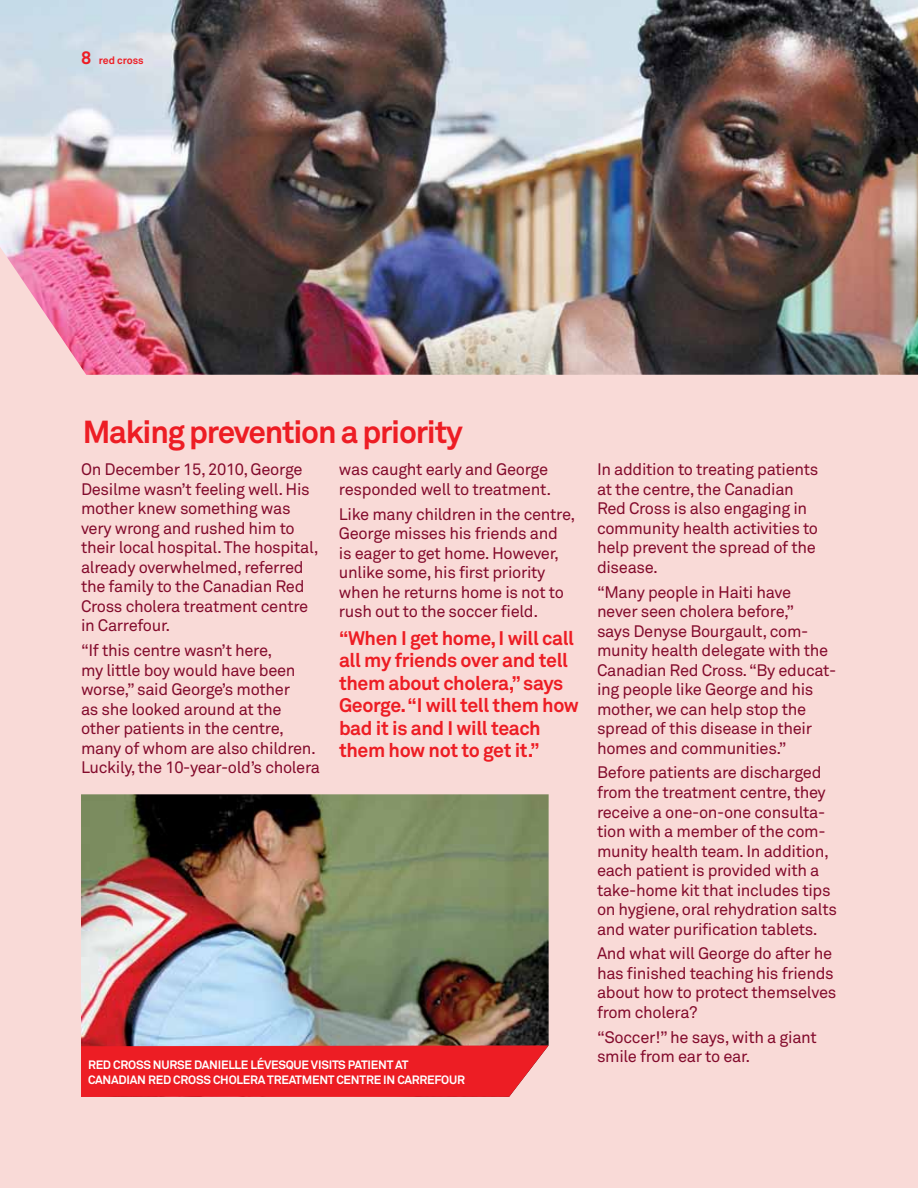
<style>
.page{position:relative;width:918px;height:1188px;background:#fff}
.page>*{position:absolute;margin:0;border:0;box-sizing:border-box;transform-origin:0 0}
.t1{font:700 31.5px "Akkurat Office";letter-spacing:-.04em;color:#ed1d24}
.t2{font:700 19.5px/22.5px "Akkurat Office";letter-spacing:-.02em;color:#ed1d24}
.t3{font:16.5px/19.5px "Akkurat Office";letter-spacing:-.02em;color:#830b2c}
.t4{font:700 12px/15px "Akkurat Office";letter-spacing:-.02em;color:#fff}
.t5{font:700 10.5px "Akkurat Office";color:#ed1d24}
.s1{font-size:18px}
</style>
<div class="page">
<div style="left:0;top:210px;width:918px;height:978px;background:#f9dad7"></div>
<img style="left:0;top:0;width:918px;height:375px">
<img style="left:81px;top:794px;width:468px;height:251px">
<svg style="left:81px;top:1045px;width:468px;height:52px;background:#eb262c"></svg>
<p class="t5" style="left:81px;top:54px;width:64px"><span class="s1">8</span> red cross</p>
<h1 class="t1" style="left:83px;top:413px;width:381px">Making prevention a priority</h1>
<p class="t3" style="left:81px;top:460px;width:239px">On December 15, 2010, George<br>Desilme wasn’t feeling well. His mother knew something was very wrong and rushed him to their local hospital. The hospital, already overwhelmed, referred the family to the Canadian Red<br>Cross cholera treatment centre in Carrefour.</p>
<p class="t3" style="left:81px;top:641px;width:241px">“If this centre wasn’t here,<br>my little boy would have been worse,” said George’s mother<br>as she looked around at the other patients in the centre, many of whom are also children.<br>Luckily, the 10-year-old’s cholera</p>
<p class="t3" style="left:339px;top:460px;width:214px">was caught early and George responded well to treatment.</p>
<p class="t3" style="left:339px;top:505px;width:238px">Like many children in the centre,<br>George misses his friends and<br>is eager to get home. However, unlike some, his first priority when he returns home is not to rush out to the soccer field.</p>
<p class="t2" style="left:339px;top:627px;width:242px">“When I get home, I will call all my friends over and tell them about cholera,” says<br>George. “I will tell them how bad it is and I will teach them how not to get it.”</p>
<p class="t4" style="left:88px;top:1057px;width:378px">Red Cross nurse Danielle Lévesque visits patient at<br>Canadian Red Cross ch olera treatment centre in Carrefour</p>
<p class="t3" style="left:597px;top:460px;width:223px">In addition to treating patients at the centre, the Canadian<br>Red Cross is also engaging in community health activities to help prevent the spread of the disease.</p>
<p class="t3" style="left:597px;top:583px;width:241px">“Many people in Haiti have<br>never seen cholera before,”<br>says Denyse Bourgault, com&shy;munity health delegate with the<br>Canadian Red Cross. “By educat&shy;ing people like George and his mother, we can help stop the spread of this disease in their homes and communities.”</p>
<p class="t3" style="left:597px;top:763px;width:241px">Before patients are discharged from the treatment centre, they receive a one-on-one consulta&shy;tion with a member of the com&shy;munity health team. In addition, each patient is provided with a take-home kit that includes tips on hygiene, oral rehydration salts and water purification tablets.</p>
<p class="t3" style="left:597px;top:944px;width:241px">And what will George do after he has finished teaching his friends about how to protect themselves from cholera?</p>
<p class="t3" style="left:597px;top:1028px;width:221px">“Soccer!” he says, with a giant smile from ear to ear.</p>
</div>
